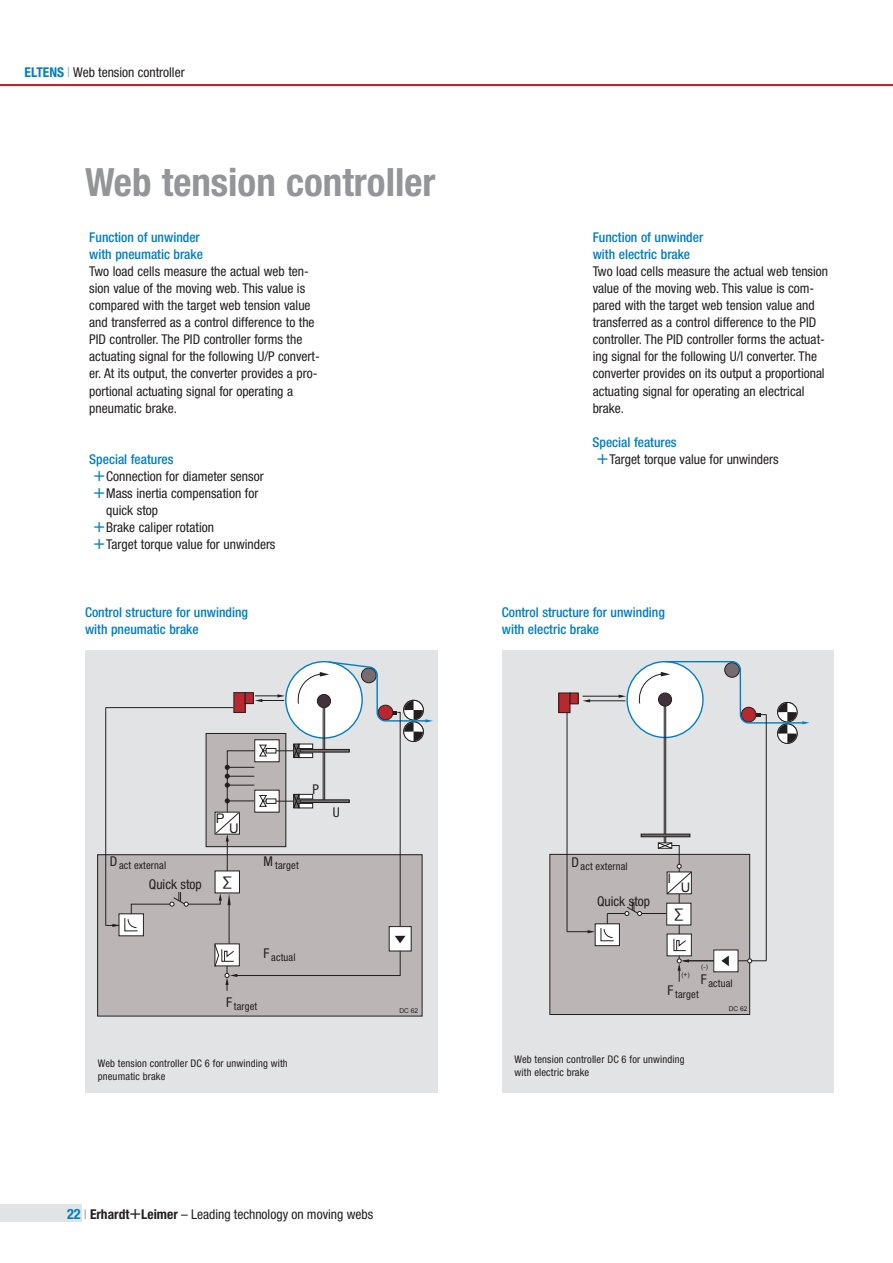
<style>
.page{position:relative;width:893px;height:1263px;background:#fff}
.page>*{position:absolute;margin:0;border:0;box-sizing:border-box;transform-origin:0 0}
.t1{font:700 condensed 39px "Helvetica Neue";color:#939598}
.t2{font:condensed 13.5px/17px "Helvetica Neue";color:#231f20}
.t3{font:500 condensed 13.5px/17px "Helvetica Neue";color:#007dc5}
.t4{font:13.35px "Arial";color:#231f20}
.t5{font:13.2px "Arial";color:#231f20}
.t6{font:condensed 10.5px/12.6px "Helvetica Neue";letter-spacing:.015em;color:#231f20}
.t7{font:6.6px "Arial";color:#231f20}
.s1{font-weight:700;color:#007dc5}
.s2{color:#7bafde}
.s3{font-size:19.5px;color:#007dc5}
.s4{font-weight:500;color:#007dc5}
.s5{font-weight:700;font-size:14.25px;color:#007dc5}
.s6{color:#939598}
.s7{font-weight:700}
.s8{font-size:19.5px}
</style>
<div class="page">
<hr style="left:0;top:84px;width:893px;height:2px;background:#b8292f">
<div style="left:0;top:1204px;width:82px;height:17px;background:#e2e3e4"></div>
<div style="left:502px;top:651px;width:331px;height:442px;background:#e2e3e4"></div>
<div style="left:85px;top:651px;width:353px;height:442px;background:#e2e3e4"></div>
<div style="left:98px;top:855px;width:324px;height:161px;background:#bbb5b6"></div>
<hr style="left:105px;top:708px;width:1px;height:217px;background:#231f20">
<svg style="left:106px;top:661px;width:327px;height:330px"></svg>
<div style="left:550px;top:854px;width:200px;height:160px;background:#bbb5b6"></div>
<div style="left:549px;top:854px;width:201px;height:161px;border:1px solid #231f20"></div>
<div style="left:627px;top:662px;width:76px;height:75px;background:#fff;border-radius:50%"></div>
<div style="left:777px;top:723px;width:20px;height:21px;border:1px solid #231f20;border-radius:50%"></div>
<hr style="left:664px;top:699px;width:1px;height:144px;background:#231f20">
<hr style="left:665px;top:700px;width:1px;height:143px;background:#231f20">
<div style="left:641px;top:834px;width:49px;height:3px;border:1px solid #231f20"></div>
<div style="left:714px;top:950px;width:24px;height:22px;background:#fff"></div>
<svg style="left:721px;top:955px;width:8px;height:11px"></svg>
<div style="left:559px;top:693px;width:11px;height:20px;background:#b8292f"></div>
<div style="left:558px;top:693px;width:12px;height:20px;border:1px solid #231f20"></div>
<div style="left:570px;top:693px;width:8px;height:11px;background:#b8292f"></div>
<div style="left:570px;top:693px;width:9px;height:11px;border:1px solid #231f20"></div>
<hr style="left:583px;top:696px;width:38px;height:1px;background:#231f20">
<svg style="left:619px;top:695px;width:7px;height:3px"></svg>
<hr style="left:586px;top:700px;width:39px;height:1px;background:#231f20">
<svg style="left:583px;top:699px;width:7px;height:3px"></svg>
<hr style="left:567px;top:713px;width:1px;height:219px;background:#231f20">
<svg style="left:638px;top:661px;width:172px;height:82px"></svg>
<hr style="left:766px;top:715px;width:1px;height:246px;background:#231f20">
<svg style="left:738px;top:959px;width:28px;height:4px"></svg>
<svg style="left:567px;top:842px;width:147px;height:140px"></svg>
<p class="t2" style="left:25px;top:63px;width:162px"><span class="s1">ELTENS</span> <span class="s2">|</span> Web tension controller</p>
<h1 class="t1" style="left:85px;top:159px;width:352px">Web tension controller</h1>
<p class="t3" style="left:89px;top:229px;width:115px">Function of unwinder with pneumatic brake</p>
<p class="t2" style="left:89px;top:263px;width:232px">Two load cells measure the actual web ten&shy;sion value of the moving web. This value is compared with the target web tension value and transferred as a control difference to the PID controller. The PID controller forms the actuating signal for the following U/P convert&shy;er. At its output, the converter provides a pro&shy;portional actuating signal for operating a pneumatic brake.</p>
<p class="t3" style="left:89px;top:450px;width:86px">Special features</p>
<p class="t2" style="left:94px;top:467px;width:172px"><span class="s3">+</span>Connection for diameter sensor</p>
<p class="t2" style="left:94px;top:484px;width:166px"><span class="s3">+</span>Mass inertia compensation for</p>
<p class="t2" style="left:106px;top:501px;width:53px">quick stop</p>
<p class="t2" style="left:94px;top:518px;width:122px"><span class="s3">+</span>Brake caliper rotation</p>
<p class="t2" style="left:94px;top:535px;width:183px"><span class="s3">+</span>Target torque value for unwinders</p>
<p class="t3" style="left:593px;top:229px;width:112px">Function of unwinder with electric brake</p>
<p class="t2" style="left:593px;top:263px;width:237px">Two load cells measure the actual web tension value of the moving web. This value is com&shy;pared with the target web tension value and transferred as a control difference to the PID controller. The PID controller forms the actuat&shy;ing signal for the following U/I converter. The converter provides on its output a proportional actuating signal for operating an electrical brake.</p>
<p class="t2" style="left:597px;top:433px;width:183px;text-indent:-4px"><span class="s4">Special features<br></span><span class="s3">+</span>Target torque value for unwinders</p>
<p class="t3" style="left:85px;top:603px;width:165px">Control structure for unwinding with pneumatic brake</p>
<p class="t3" style="left:502px;top:603px;width:165px">Control structure for unwinding with electric brake</p>
<p class="t6" style="left:110px;top:859px;width:58px"><sup>D</sup>act external</p>
<p class="t2" style="left:149px;top:875px;width:55px">Quick stop</p>
<p class="t4" style="left:216px;top:810px;width:10px">P</p>
<p class="t4" style="left:229px;top:819px;width:11px">U</p>
<p class="t4" style="left:222px;top:872px;width:11px">∑</p>
<p class="t2" style="left:313px;top:780px;width:8px">P</p>
<p class="t2" style="left:333px;top:804px;width:9px">U</p>
<p class="t6" style="left:264px;top:859px;width:37px"><sup>M</sup> target</p>
<p class="t6" style="left:264px;top:951px;width:33px"><sup>F</sup> actual</p>
<p class="t6" style="left:226px;top:999px;width:33px"><sup>F</sup> target</p>
<p class="t6" style="left:98px;top:1057px;width:191px">Web tension controller DC 6 for unwinding with pneumatic brake</p>
<p class="t6" style="left:571px;top:859px;width:58px"><sup>D</sup>act external</p>
<p class="t2" style="left:597px;top:892px;width:55px">Quick stop</p>
<p class="t5" style="left:668px;top:870px;width:5px">I</p>
<p class="t5" style="left:681px;top:879px;width:11px">U</p>
<p class="t5" style="left:674px;top:904px;width:11px">∑</p>
<p class="t7" style="left:701px;top:963px;width:8px">(-)</p>
<p class="t7" style="left:681px;top:970px;width:10px">(+)</p>
<p class="t6" style="left:701px;top:977px;width:33px"><sup>F</sup> actual</p>
<p class="t6" style="left:668px;top:988px;width:33px"><sup>F</sup> target</p>
<p class="t7" style="left:399px;top:1006px;width:20px">DC 62</p>
<p class="t7" style="left:729px;top:1004px;width:20px">DC 62</p>
<p class="t6" style="left:514px;top:1053px;width:172px">Web tension controller DC 6 for unwinding with electric brake</p>
<p class="t2" style="left:67px;top:1205px;width:308px"><span class="s5">22</span> <span class="s6">|</span> <span class="s7">Erhardt</span><span class="s8">+</span><span class="s7">Leimer</span> – Leading technology on moving webs</p>
</div>
